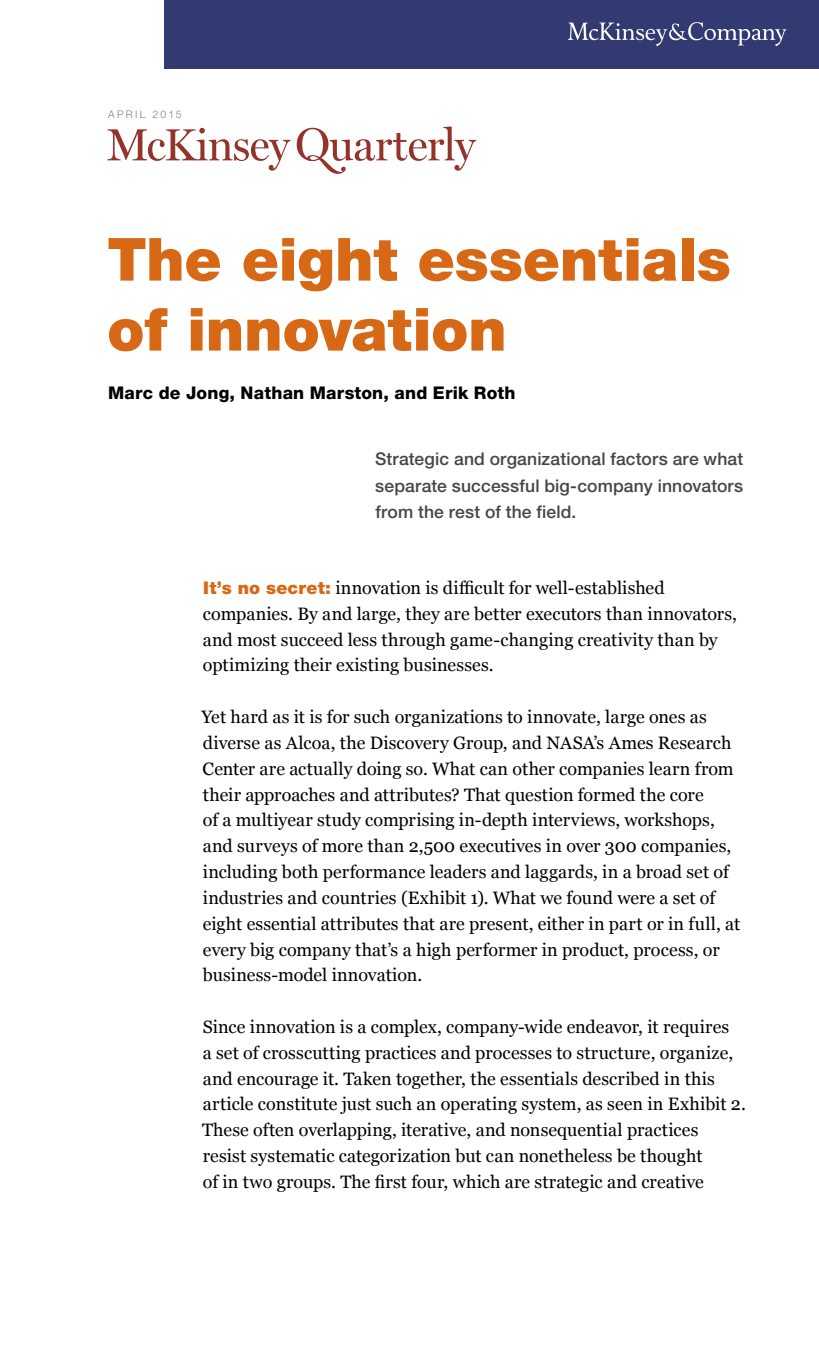
<style>
.page{position:relative;width:819px;height:1355px;background:#fff}
.page>*{position:absolute;margin:0;border:0;box-sizing:border-box;transform-origin:0 0}
.t1{font:900 59.5px/70px "Helvetica Neue LT Std";letter-spacing:-.005em;color:#d76816}
.t2{font:17.85px/25.7px "Georgia";letter-spacing:.005em;color:#000}
.t3{font:500 17.5px/26.2px "Helvetica Neue LT Std";letter-spacing:.005em;color:#464646;text-align:justify}
.t4{font:800 17.5px "Helvetica Neue LT Std";letter-spacing:.01em;color:#000}
.t5{font:300 10.5px "Helvetica Neue LT Std";letter-spacing:.21em;color:#828181}
.s1{font-family:"Helvetica Neue LT Std";font-weight:900;font-size:17.5px;color:#d76816}
</style>
<div class="page">
<svg style="left:107px;top:128px;width:184px;height:43px"></svg>
<svg style="left:297px;top:126px;width:179px;height:48px"></svg>
<div style="left:164px;top:0;width:655px;height:68px;background:#313a71"></div>
<svg style="left:568px;top:22px;width:218px;height:24px"></svg>
<p class="t5" style="left:108px;top:108px;width:75px">APRIL 2015</p>
<h1 class="t1" style="left:107px;top:224px;width:625px">The eight essentials of innovation</h1>
<p class="t4" style="left:108px;top:383px;width:409px">Marc de Jong, Nathan Marston, and Erik Roth</p>
<p class="t3" style="left:375px;top:446px;width:370px">Strategic and organizational factors are what separate successful big-company innovators from the rest of the field.</p>
<p class="t2" style="left:203px;top:575px;width:536px"><span class="s1">It’s no secret:</span> innovation is difficult for well-established companies. By and large, they are better executors than innovators, and most succeed less through game-changing creativity than by optimizing their existing businesses.</p>
<p class="t2" style="left:202px;top:704px;width:540px">Yet hard as it is for such organizations to innovate, large ones as diverse as Alcoa, the Discovery Group, and NASA’s Ames Research Center are actually doing so. What can other companies learn from their approaches and attributes? That question formed the core<br>of a multiyear study comprising in-depth interviews, workshops, and surveys of more than 2,500 executives in over 300 companies, including both performance leaders and laggards, in a broad set of industries and countries (Exhibit 1). What we found were a set of eight essential attributes that are present, either in part or in full, at every big company that’s a high performer in product, process, or business-model innovation.</p>
<p class="t2" style="left:202px;top:1014px;width:545px">Since innovation is a complex, company-wide endeavor, it requires<br>a set of crosscutting practices and processes to structure, organize, and encourage it. Taken together, the essentials described in this article constitute just such an operating system, as seen in Exhibit 2.<br>These often overlapping, iterative, and nonsequential practices resist systematic categorization but can nonetheless be thought<br>of in two groups. The first four, which are strategic and creative</p>
</div>
